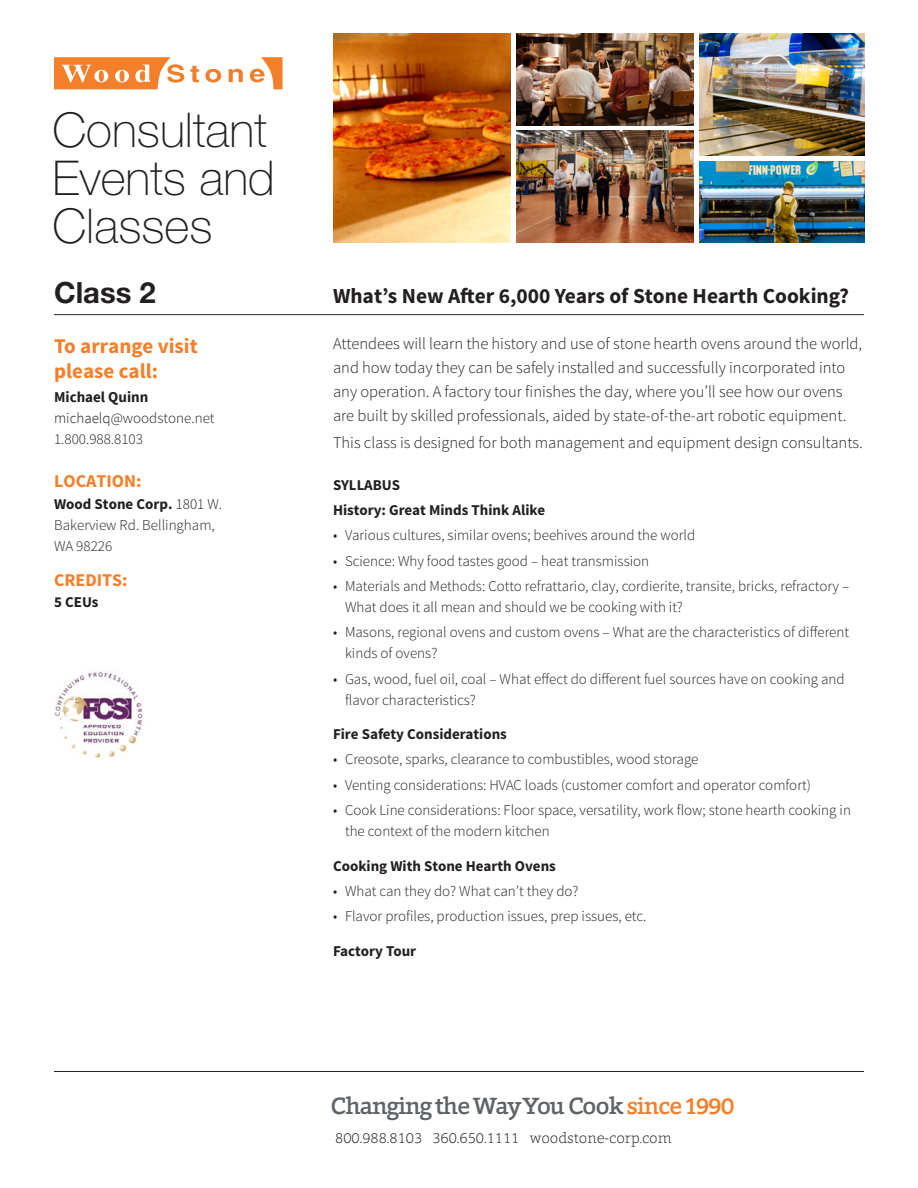
<style>
.page{position:relative;width:918px;height:1188px;background:#fff}
.page>*{position:absolute;margin:0;border:0;box-sizing:border-box;transform-origin:0 0}
.t1{font:100 48px/48px "Helvetica Neue LT Std";color:#231f20}
.t2{font:700 29.25px "Helvetica Neue LT Std";color:#231f20}
.t3{font:500 24px "Foro";letter-spacing:-.05em;color:#5e6367}
.t4{font:700 21.45px "Source Sans Pro";color:#231f20}
.t5{font:700 21px/25.2px "Source Sans Pro";color:#f47f2a}
.t6{font:700 18px "Source Sans Pro";color:#f47f2a}
.t7{font:300 16.5px/24px "Source Sans Pro";color:#231f20}
.t8{font:300 15px/21px "Source Sans Pro";color:#231f20}
.t9{font:700 15px/25.3px "Source Sans Pro";color:#231f20}
.t10{font:200 15px "Foro";color:#231f20}
.t11{font:700 15px "Source Sans Pro";color:#231f20}
.s1{font-weight:700}
.s2{color:#f47f2a}
</style>
<div class="page">
<hr style="left:54px;top:314px;width:810px;height:1px;background:#231f20">
<img style="left:699px;top:34px;width:165px;height:121px">
<img style="left:699px;top:161px;width:165px;height:82px">
<img style="left:516px;top:34px;width:177px;height:91px">
<img style="left:516px;top:131px;width:177px;height:112px">
<img style="left:333px;top:34px;width:178px;height:209px">
<svg style="left:190px;top:66px;width:9px;height:17px"></svg>
<svg style="left:54px;top:57px;width:130px;height:32px"></svg>
<svg style="left:205px;top:69px;width:16px;height:13px"></svg>
<svg style="left:229px;top:69px;width:14px;height:13px"></svg>
<svg style="left:250px;top:57px;width:33px;height:32px"></svg>
<hr style="left:54px;top:1071px;width:810px;height:1px;background:#231f20">
<img style="left:54px;top:671px;width:89px;height:88px">
<h1 class="t1" style="left:52px;top:105px;width:224px">Consultant<br>Events and<br>Classes</h1>
<h2 class="t2" style="left:54px;top:274px;width:103px">Class 2</h2>
<h3 class="t4" style="left:333px;top:282px;width:518px">What’s New After 6,000 Years of Stone Hearth Cooking?</h3>
<p class="t7" style="left:333px;top:332px;width:531px">Attendees will learn the history and use of stone hearth ovens around the world, and how today they can be safely installed and successfully incorporated into any operation. A factory tour finishes the day, where you’ll see how our ovens are built by skilled professionals, aided by state-of-the-art robotic equipment.</p>
<p class="t7" style="left:333px;top:431px;width:531px">This class is designed for both management and equipment design consultants.</p>
<p class="t9" style="left:333px;top:473px;width:214px">SYLLABUS<br>History: Great Minds Think Alike</p>
<p class="t8" style="left:333px;top:525px;width:364px">• Various cultures, similar ovens; beehives around the world</p>
<p class="t8" style="left:333px;top:550px;width:318px">• Science: Why food tastes good – heat transmission</p>
<p class="t8" style="left:345px;top:576px;width:506px;text-indent:-12px">• Materials and Methods: Cotto refrattario, clay, cordierite, transite, bricks, refractory –<br>What does it all mean and should we be cooking with it?</p>
<p class="t8" style="left:345px;top:622px;width:506px;text-indent:-12px">• Masons, regional ovens and custom ovens – What are the characteristics of different kinds of ovens?</p>
<p class="t8" style="left:345px;top:668px;width:501px;text-indent:-12px">• Gas, wood, fuel oil, coal – What effect do different fuel sources have on cooking and flavor characteristics?</p>
<p class="t9" style="left:333px;top:722px;width:175px">Fire Safety Considerations</p>
<p class="t8" style="left:333px;top:749px;width:367px">• Creosote, sparks, clearance to combustibles, wood storage</p>
<p class="t8" style="left:333px;top:774px;width:479px">• Venting considerations: HVAC loads (customer comfort and operator comfort)</p>
<p class="t8" style="left:345px;top:800px;width:508px;text-indent:-12px">• Cook Line considerations: Floor space, versatility, work flow; stone hearth cooking in the context of the modern kitchen</p>
<p class="t9" style="left:333px;top:853px;width:224px">Cooking With Stone Hearth Ovens</p>
<p class="t8" style="left:333px;top:880px;width:247px">• What can they do? What can’t they do?</p>
<p class="t8" style="left:333px;top:906px;width:315px">• Flavor profiles, production issues, prep issues, etc.</p>
<p class="t9" style="left:333px;top:939px;width:85px">Factory Tour</p>
<h3 class="t5" style="left:54px;top:334px;width:145px">To arrange visit please call:</h3>
<p class="t11" style="left:54px;top:387px;width:96px">Michael Quinn</p>
<p class="t8" style="left:54px;top:408px;width:162px">michaelq@woodstone.net<br>1.800.988.8103</p>
<p class="t6" style="left:54px;top:470px;width:89px">LOCATION:</p>
<p class="t8" style="left:54px;top:494px;width:170px"><span class="s1">Wood Stone Corp.</span> 1801 W.<br>Bakerview Rd. Bellingham,<br>WA 98226</p>
<p class="t6" style="left:54px;top:569px;width:75px">CREDITS:</p>
<p class="t9" style="left:54px;top:590px;width:46px">5 CEUs</p>
<h3 class="t3" style="left:331px;top:1090px;width:405px">Changing the Way You Cook <span class="s2">since 1990</span></h3>
<p class="t10" style="left:335px;top:1128px;width:338px">800.988.8103 360.650.1111 woodstone-corp.com</p>
</div>
